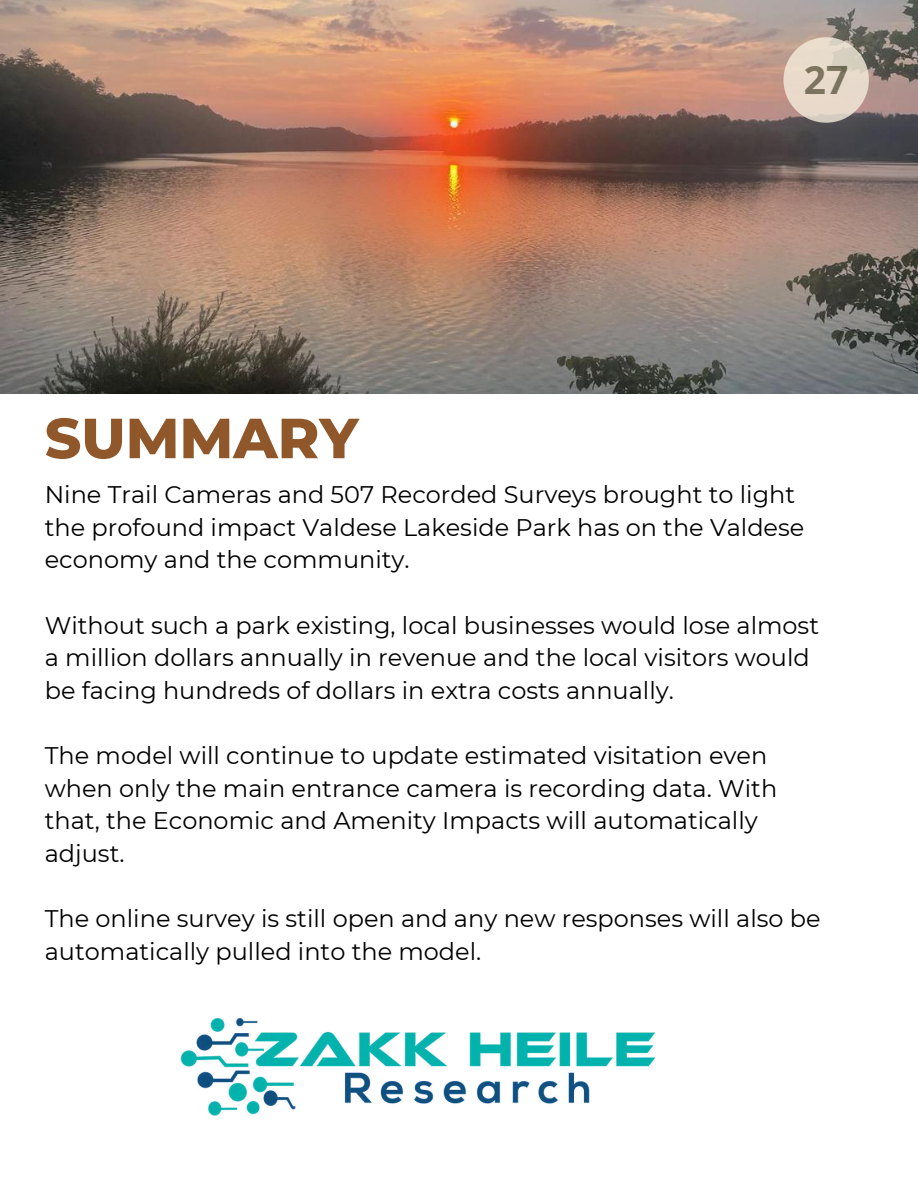
<style>
.page{position:relative;width:918px;height:1188px;background:#fff}
.page>*{position:absolute;margin:0;border:0;box-sizing:border-box;transform-origin:0 0}
.t1{font:800 56.4px "Montserrat";color:#90582a}
.t2{font:700 39px "Open Sans";color:#6d6c55}
.t3{font:24px/32.7px "Montserrat";color:#000}
</style>
<div class="page">
<img style="left:180px;top:1018px;width:476px;height:98px">
<img style="left:0;top:0;width:918px;height:394px">
<svg style="left:783px;top:37px;width:86px;height:86px;background:#e4d7c8"></svg>
<h2 class="t2" style="left:804px;top:52px;width:46px">27</h2>
<h1 class="t1" style="left:45px;top:404px;width:315px">SUMMARY</h1>
<p class="t3" style="left:45px;top:478px;width:761px">Nine Trail Cameras and 507 Recorded Surveys brought to light the profound impact Valdese Lakeside Park has on the Valdese economy and the community.</p>
<p class="t3" style="left:45px;top:609px;width:776px">Without such a park existing, local businesses would lose almost a million dollars annually in revenue and the local visitors would be facing hundreds of dollars in extra costs annually.</p>
<p class="t3" style="left:45px;top:739px;width:734px">The model will continue to update estimated visitation even when only the main entrance camera is recording data. With that, the Economic and Amenity Impacts will automatically adjust.</p>
<p class="t3" style="left:45px;top:902px;width:777px">The online survey is still open and any new responses will also be automatically pulled into the model.</p>
</div>
